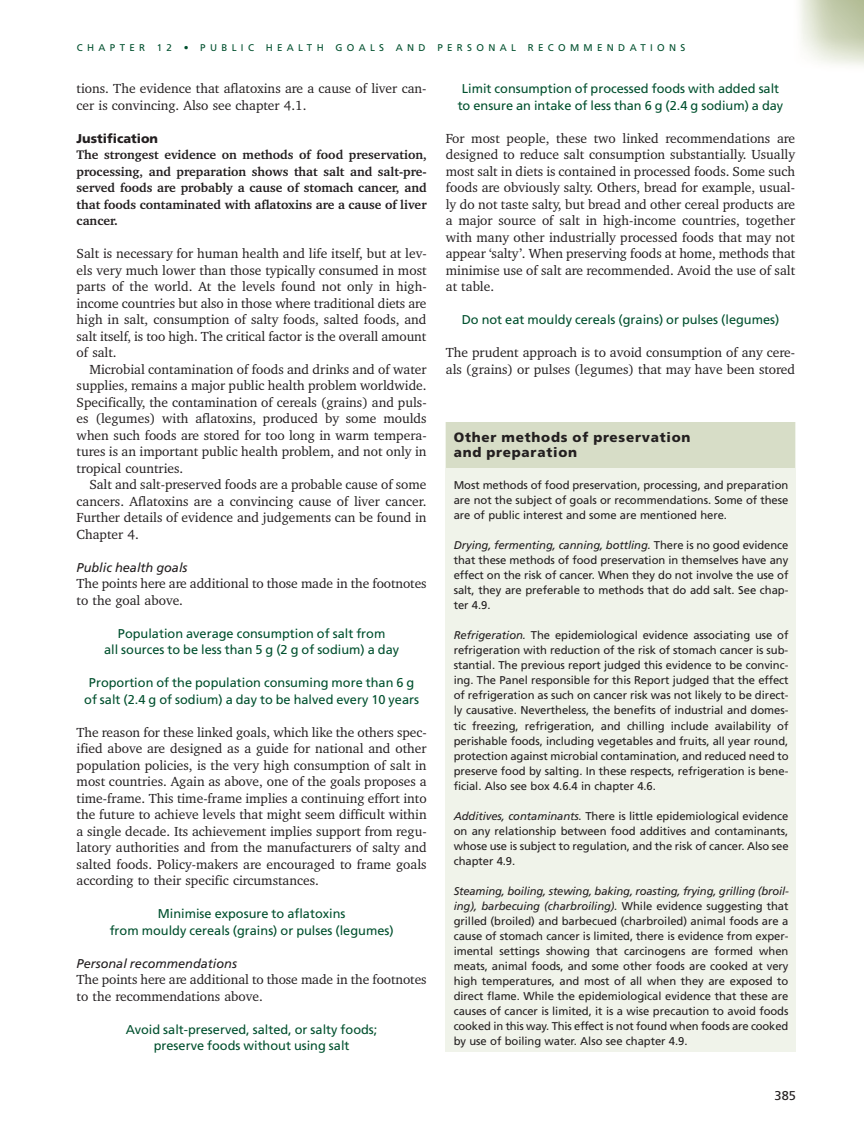
<style>
.page{position:relative;width:864px;height:1140px;background:#fff}
.page>*{position:absolute;margin:0;border:0;box-sizing:border-box;transform-origin:0 0}
.t1{font:13.5px/16.5px "Charter IT Cby BT";color:#231f20;text-align:justify}
.t2{font:900 13.5px/15px "Frutiger";letter-spacing:.055em;color:#231f20}
.t3{font:12.75px/16.5px "Frutiger";color:#00502e;text-align:center}
.t4{font:700 12.75px/16.5px "Charter IT Cby BT";color:#231f20;text-align:justify}
.t5{font:italic 12.75px "Frutiger";color:#231f20}
.t6{font:900 12.75px "Frutiger";color:#231f20}
.t7{font:12.75px "Frutiger";color:#231f20}
.t8{font:11.25px/15px "Frutiger";letter-spacing:-.005em;color:#231f20;text-align:justify}
.t9{font:9.75px "Frutiger";letter-spacing:.445em;color:#00502e}
.s1{font-style:italic}
</style>
<div class="page">
<div style="left:445px;top:422px;width:350px;height:629px;background:#f0f3ea"></div>
<div style="left:445px;top:422px;width:348px;height:46px;background:#d7ddc7"></div>
<p class="t9" style="left:77px;top:44px;width:609px">CHAPTER 12 • PUBLIC HEALTH GOALS AND PERSONAL RECOMMENDATIONS</p>
<p class="t1" style="left:77px;top:81px;width:351px">tions. The evidence that aflatoxins are a cause of liver can&shy;cer is convincing. Also see chapter 4.1.</p>
<p class="t6" style="left:77px;top:133px;width:83px">Justification</p>
<p class="t4" style="left:77px;top:147px;width:351px">The strongest evidence on methods of food preservation, processing, and preparation shows that salt and salt-pre&shy;served foods are probably a cause of stomach cancer, and that foods contaminated with aflatoxins are a cause of liver cancer.</p>
<p class="t1" style="left:77px;top:246px;width:351px">Salt is necessary for human health and life itself, but at lev&shy;els very much lower than those typically consumed in most parts of the world. At the levels found not only in high&shy;income countries but also in those where traditional diets are high in salt, consumption of salty foods, salted foods, and salt itself, is too high. The critical factor is the overall amount of salt.</p>
<p class="t1" style="left:77px;top:362px;width:351px;text-indent:13px">Microbial contamination of foods and drinks and of water supplies, remains a major public health problem worldwide.<br>Specifically, the contamination of cereals (grains) and puls&shy;es (legumes) with aflatoxins, produced by some moulds when such foods are stored for too long in warm tempera&shy;tures is an important public health problem, and not only in tropical countries.</p>
<p class="t1" style="left:77px;top:477px;width:351px;text-indent:13px">Salt and salt-preserved foods are a probable cause of some cancers. Aflatoxins are a convincing cause of liver cancer.<br>Further details of evidence and judgements can be found in Chapter 4.</p>
<p class="t5" style="left:77px;top:562px;width:112px">Public health goals</p>
<p class="t1" style="left:77px;top:576px;width:351px">The points here are additional to those made in the footnotes to the goal above.</p>
<p class="t3" style="left:104px;top:626px;width:296px">Population average consumption of salt from<br>all sources to be less than 5 g (2 g of sodium) a day</p>
<p class="t3" style="left:84px;top:675px;width:336px">Proportion of the population consuming more than 6 g of salt (2.4 g of sodium) a day to be halved every 10 years</p>
<p class="t1" style="left:77px;top:725px;width:351px">The reason for these linked goals, which like the others spec&shy;ified above are designed as a guide for national and other population policies, is the very high consumption of salt in most countries. Again as above, one of the goals proposes a time-frame. This time-frame implies a continuing effort into the future to achieve levels that might seem difficult within a single decade. Its achievement implies support from regu&shy;latory authorities and from the manufacturers of salty and salted foods. Policy-makers are encouraged to frame goals according to their specific circumstances.</p>
<p class="t3" style="left:110px;top:906px;width:285px">Minimise exposure to aflatoxins<br>from mouldy cereals (grains) or pulses (legumes)</p>
<p class="t5" style="left:77px;top:958px;width:162px">Personal recommendations</p>
<p class="t1" style="left:77px;top:972px;width:351px">The points here are additional to those made in the footnotes to the recommendations above.</p>
<p class="t3" style="left:126px;top:1022px;width:253px">Avoid salt-preserved, salted, or salty foods; preserve foods without using salt</p>
<p class="t3" style="left:457px;top:81px;width:327px">Limit consumption of processed foods with added salt to ensure an intake of less than 6 g (2.4 g sodium) a day</p>
<p class="t1" style="left:445px;top:131px;width:351px">For most people, these two linked recommendations are designed to reduce salt consumption substantially. Usually most salt in diets is contained in processed foods. Some such foods are obviously salty. Others, bread for example, usual&shy;ly do not taste salty, but bread and other cereal products are a major source of salt in high-income countries, together with many other industrially processed foods that may not appear ‘salty’. When preserving foods at home, methods that minimise use of salt are recommended. Avoid the use of salt at table.</p>
<p class="t3" style="left:461px;top:312px;width:319px">Do not eat mouldy cereals (grains) or pulses (legumes)</p>
<p class="t1" style="left:445px;top:345px;width:350px">The prudent approach is to avoid consumption of any cere&shy;als (grains) or pulses (legumes) that may have been stored</p>
<p class="t2" style="left:453px;top:430px;width:238px">Other methods of preservation and preparation</p>
<p class="t8" style="left:453px;top:479px;width:336px">Most methods of food preservation, processing, and preparation are not the subject of goals or recommendations. Some of these are of public interest and some are mentioned here.</p>
<p class="t8" style="left:453px;top:539px;width:336px"><span class="s1">Drying, fermenting, canning, bottling.</span> There is no good evidence that these methods of food preservation in themselves have any effect on the risk of cancer. When they do not involve the use of salt, they are preferable to methods that do add salt. See chap&shy;ter 4.9.</p>
<p class="t8" style="left:453px;top:629px;width:336px"><span class="s1">Refrigeration.</span> The epidemiological evidence associating use of refrigeration with reduction of the risk of stomach cancer is sub&shy;stantial. The previous report judged this evidence to be convinc&shy;ing. The Panel responsible for this Report judged that the effect of refrigeration as such on cancer risk was not likely to be direct&shy;ly causative. Nevertheless, the benefits of industrial and domes&shy;tic freezing, refrigeration, and chilling include availability of perishable foods, including vegetables and fruits, all year round, protection against microbial contamination, and reduced need to preserve food by salting. In these respects, refrigeration is bene&shy;ficial. Also see box 4.6.4 in chapter 4.6.</p>
<p class="t8" style="left:453px;top:809px;width:336px"><span class="s1">Additives, contaminants.</span> There is little epidemiological evidence on any relationship between food additives and contaminants, whose use is subject to regulation, and the risk of cancer. Also see chapter 4.9.</p>
<p class="t8" style="left:453px;top:884px;width:336px"><span class="s1">Steaming, boiling, stewing, baking, roasting, frying, grilling (broil&shy;ing), barbecuing (charbroiling).</span> While evidence suggesting that grilled (broiled) and barbecued (charbroiled) animal foods are a cause of stomach cancer is limited, there is evidence from exper&shy;imental settings showing that carcinogens are formed when meats, animal foods, and some other foods are cooked at very high temperatures, and most of all when they are exposed to direct flame. While the epidemiological evidence that these are causes of cancer is limited, it is a wise precaution to avoid foods cooked in this way. This effect is not found when foods are cooked by use of boiling water. Also see chapter 4.9.</p>
<p class="t7" style="left:774px;top:1090px;width:23px">385</p>
</div>
